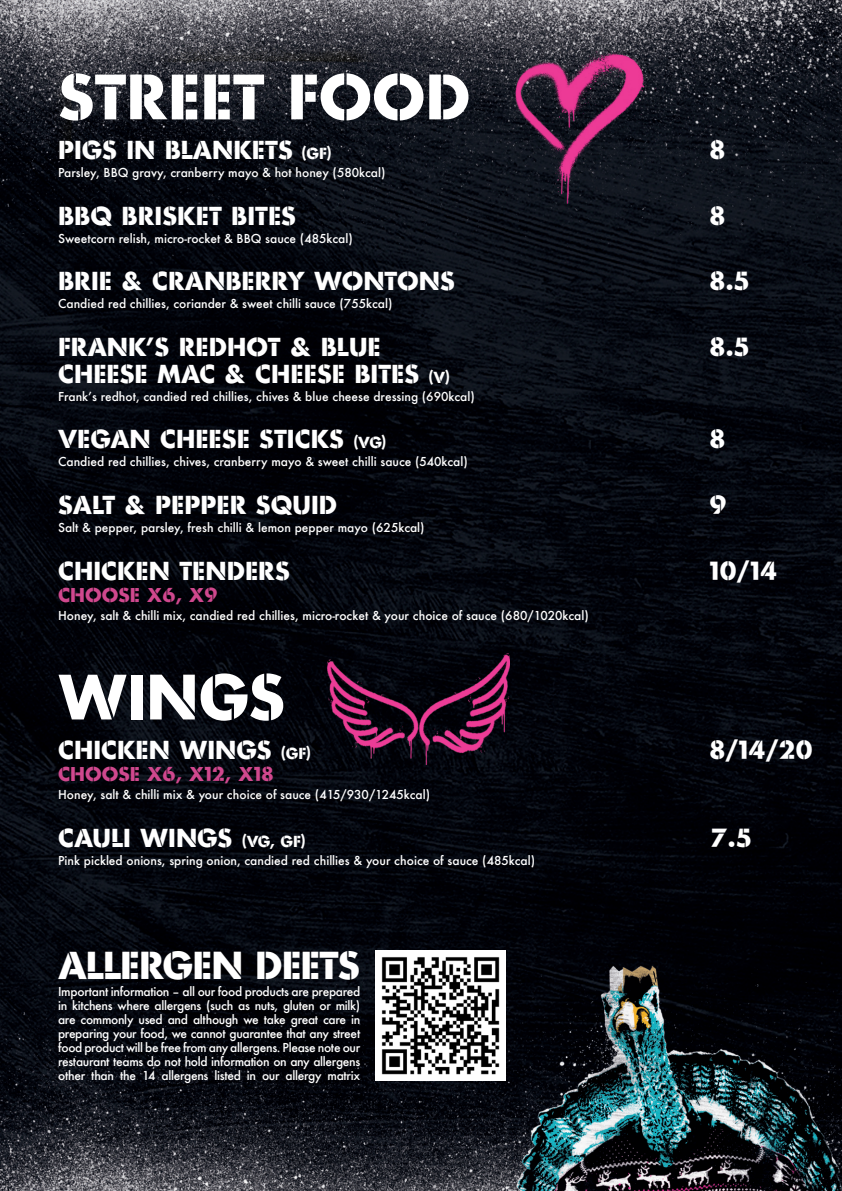
<style>
.page{position:relative;width:842px;height:1191px;background:#fff}
.page>*{position:absolute;margin:0;border:0;box-sizing:border-box;transform-origin:0 0}
.t1{font:64px "BOOM Stencil V2";color:#fff}
.t2{font:39px "BOOM Stencil V2";letter-spacing:-.025em;color:#fff}
.t3{font:26px/26.4px "BOOM Stencil V2";color:#fff}
.t4{font:20px "BOOM Stencil V2";color:#d0488e}
.t5{font:500 12px/14px "Futura";color:#fff;text-align:justify}
.s1{font-size:16px}
</style>
<div class="page">
<img style="left:0;top:0;width:842px;height:1191px">
<img style="left:482px;top:34px;width:187px;height:187px">
<img style="left:375px;top:950px;width:130px;height:130px">
<img style="left:327px;top:654px;width:182px;height:110px">
<p class="t1" style="left:58px;top:60px;width:414px">STREET FOOD</p>
<p class="t3" style="left:58px;top:135px;width:141px">PIGS IN BLAN</p>
<p class="t3" style="left:233px;top:135px;width:100px">KETS <span class="s1">(GF)</span></p>
<p class="t5" style="left:58px;top:165px;width:329px">Parsley, BBQ gravy, cranberry mayo &amp; hot honey (580kcal)</p>
<p class="t3" style="left:58px;top:201px;width:79px">BB Q BRISKET</p>
<p class="t3" style="left:231px;top:201px;width:14px">BITES</p>
<p class="t5" style="left:58px;top:231px;width:296px">Sweetcorn relish, micro-rocket &amp; BBQ sauce (485kcal)</p>
<p class="t3" style="left:58px;top:267px;width:398px">BRIE &amp; CRAN BERRY WONTONS</p>
<p class="t5" style="left:58px;top:297px;width:336px">Candied red chillies, coriander &amp; sweet chilli sauce (755kcal)</p>
<p class="t3" style="left:58px;top:332px;width:394px">FRAN K’S REDHOT &amp; BLUE<br>CHEESE MAC &amp; CHEESE BITES <span class="s1">(V)</span></p>
<p class="t5" style="left:58px;top:389px;width:418px">Frank’s redhot, candied red chillies, chives &amp; blue cheese dressing (690kcal)</p>
<p class="t3" style="left:58px;top:425px;width:53px">VEGAN</p>
<p class="t3" style="left:160px;top:425px;width:228px">CHEESE STICKS <span class="s1">(VG)</span></p>
<p class="t5" style="left:58px;top:454px;width:411px">Candied red chillies, chives, cranberry mayo &amp; sweet chilli sauce (540kcal)</p>
<p class="t3" style="left:58px;top:490px;width:281px">SALT &amp; PEPPER SQUID</p>
<p class="t5" style="left:58px;top:520px;width:368px">Salt &amp; pepper, parsley, fresh chilli &amp; lemon pepper mayo (625kcal)</p>
<p class="t3" style="left:58px;top:556px;width:233px">CHICKEN TENDERS</p>
<p class="t4" style="left:58px;top:583px;width:161px">CHOOSE X6, X9</p>
<p class="t5" style="left:58px;top:608px;width:532px">Honey, salt &amp; chilli mix, candied red chillies, micro-rocket &amp; your choice of sauce (680/1020kcal)</p>
<p class="t1" style="left:58px;top:660px;width:229px">WINGS</p>
<p class="t3" style="left:58px;top:735px;width:255px">CHICKEN WINGS <span class="s1">(GF)</span></p>
<p class="t5" style="left:58px;top:787px;width:374px">Honey, salt &amp; chilli mix &amp; your choice of sauce (415/930/1245kcal)</p>
<p class="t4" style="left:58px;top:762px;width:217px">CHOOSE X6, X12, X18</p>
<p class="t3" style="left:709px;top:135px;width:18px">8</p>
<p class="t3" style="left:709px;top:201px;width:18px">8</p>
<p class="t3" style="left:709px;top:267px;width:42px">8.5</p>
<p class="t3" style="left:709px;top:332px;width:42px">8.5</p>
<p class="t3" style="left:709px;top:425px;width:18px">8</p>
<p class="t3" style="left:709px;top:490px;width:19px">9</p>
<p class="t3" style="left:709px;top:556px;width:70px">10/14</p>
<p class="t3" style="left:709px;top:735px;width:105px">8/14/20</p>
<p class="t3" style="left:58px;top:823px;width:249px">CAULI WINGS <span class="s1">(VG, GF)</span></p>
<p class="t3" style="left:710px;top:823px;width:43px">7.5</p>
<p class="t5" style="left:58px;top:853px;width:479px">Pink pickled onions, spring onion, candied red chillies &amp; your choice of sauce (485kcal)</p>
<p class="t2" style="left:58px;top:942px;width:219px">ALLERGEN DEETS</p>
<p class="t5" style="left:58px;top:984px;width:304px">Important information – all our food products are prepared in kitchens where allergens (such as nuts, gluten or milk) are commonly used and although we take great care in preparing your food, we cannot guarantee that any street food product will be free from any allergens. Please note our restaurant teams do not hold information on any allergens other than the 14 allergens listed in our allergy matrix</p>
</div>
